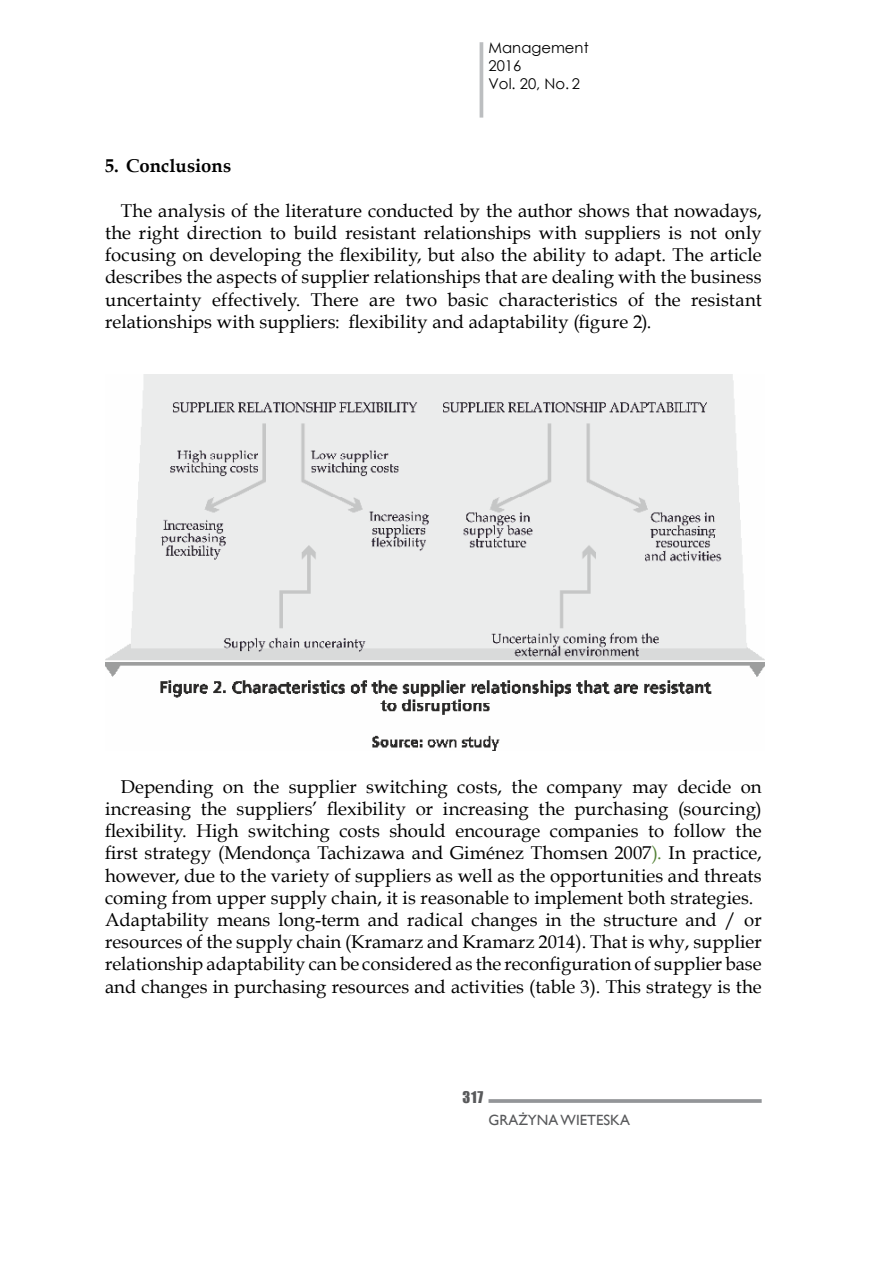
<style>
.page{position:relative;width:893px;height:1263px;background:#fff}
.page>*{position:absolute;margin:0;border:0;box-sizing:border-box;transform-origin:0 0}
.t1{font:18.6px/22.2px "Book Antiqua";color:#000;text-align:justify}
.t2{font:700 18.6px "Book Antiqua";color:#000}
.t3{font:14.85px/17.9px "Century Gothic";color:#000}
.t4{font:14.85px "Gill Sans";color:#58595b}
.t5{font:14.85px "Impact";color:#58595b}
.s1{color:#538135}
</style>
<div class="page">
<hr style="left:480px;top:42px;width:3px;height:76px;background:#bcbec0">
<svg style="left:488px;top:1099px;width:274px;height:4px"></svg>
<img style="left:105px;top:374px;width:660px;height:376px">
<p class="t3" style="left:488px;top:39px;width:102px">Management<br>2016<br>Vol. 20, No. 2</p>
<p class="t2" style="left:105px;top:155px;width:128px">5. Conclusions</p>
<p class="t1" style="left:105px;top:200px;width:658px;text-indent:16px">The analysis of the literature conducted by the author shows that nowadays, the right direction to build resistant relationships with suppliers is not only focusing on developing the flexibility, but also the ability to adapt. The article describes the aspects of supplier relationships that are dealing with the business uncertainty effectively. There are two basic characteristics of the resistant relationships with suppliers: flexibility and adaptability (figure 2).</p>
<p class="t1" style="left:105px;top:776px;width:658px;text-align:left;text-indent:16px">Depending on the supplier switching costs, the company may decide on increasing the suppliers’ flexibility or increasing the purchasing (sourcing) flexibility. High switching costs should encourage companies to follow the first strategy (Mendonça Tachizawa and Giménez Thomsen 2007<span class="s1">).</span> In practice, however, due to the variety of suppliers as well as the opportunities and threats coming from upper supply chain, it is reasonable to implement both strategies.<br>Adaptability means long-term and radical changes in the structure and / or resources of the supply chain (Kramarz and Kramarz 2014). That is why, supplier relationship adaptability can be considered as the reconfiguration of supplier base and changes in purchasing resources and activities (table 3). This strategy is the</p>
<p class="t5" style="left:462px;top:1088px;width:22px">317</p>
<p class="t4" style="left:488px;top:1111px;width:143px">GRAŻYNA WIETESKA</p>
</div>
